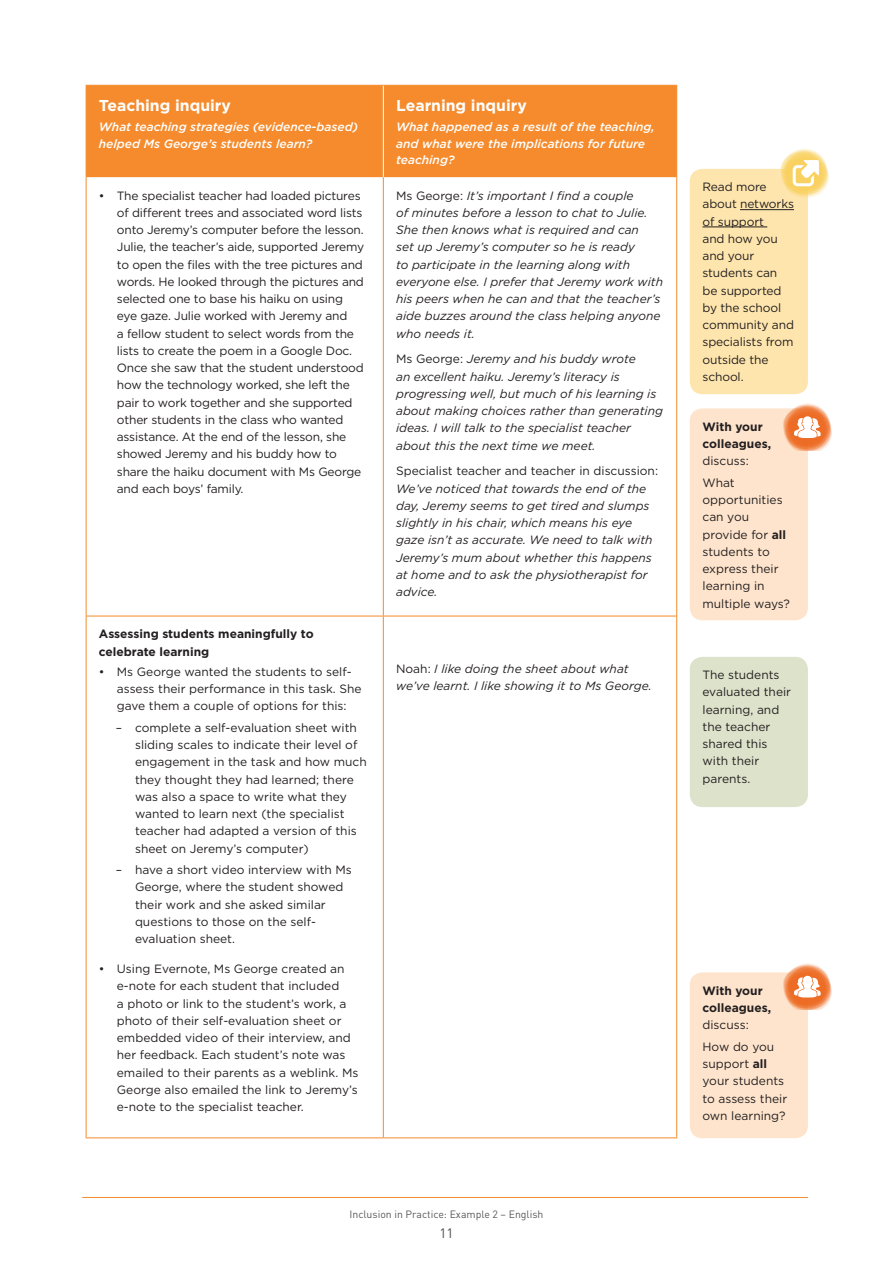
<style>
.page{position:relative;width:893px;height:1263px;background:#fff}
.page>*{position:absolute;margin:0;border:0;box-sizing:border-box;transform-origin:0 0}
.TABLE_HEADING{font:700 15.75px "Gotham";color:#fff}
.t1{font:13.5px "DIN Pro";color:#4b4c4d}
.TABLE_PULLOUTS{font:12px/17.2px "Gotham";letter-spacing:-.01em;color:#231f20}
.TABLE_BODY_TEXT{font:italic 12px/17.2px "Gotham";color:#231f20}
.TABLE_SUBHEAD{font:italic 500 12px/16.5px "Gotham";color:#fff}
.TABLE_PULLOUTS-2{font:700 12px/17.2px "Gotham";color:#231f20}
.TABLE_HEADING_TWO{font:700 12px/17.2px "Gotham";color:#231f20}
.t2{font:10.5px "DIN Pro";color:#57585a}
.s1{font-style:normal}
.s2{font-weight:400}
.s3{font-weight:700}
</style>
<div class="page">
<hr style="left:82px;top:1197px;width:726px;height:1px;background:#f58b2c">
<div style="left:87px;top:86px;width:589px;height:91px;background:#f58b2c"></div>
<hr style="left:86px;top:177px;width:1px;height:439px;background:#f58b2c">
<hr style="left:383px;top:177px;width:1px;height:439px;background:#f58b2c">
<hr style="left:676px;top:177px;width:1px;height:439px;background:#f58b2c">
<hr style="left:86px;top:616px;width:1px;height:521px;background:#f58b2c">
<hr style="left:383px;top:616px;width:1px;height:521px;background:#f58b2c">
<hr style="left:676px;top:616px;width:1px;height:521px;background:#f58b2c">
<hr style="left:87px;top:616px;width:296px;height:1px;background:#f58b2c">
<hr style="left:383px;top:616px;width:293px;height:1px;background:#f58b2c">
<hr style="left:86px;top:1137px;width:297px;height:1px;background:#f58b2c">
<hr style="left:383px;top:1137px;width:294px;height:1px;background:#f58b2c">
<hr style="left:86px;top:85px;width:297px;height:1px;background:#f58b2c">
<hr style="left:86px;top:86px;width:1px;height:91px;background:#f58b2c">
<hr style="left:383px;top:85px;width:294px;height:1px;background:#f58b2c">
<hr style="left:676px;top:86px;width:1px;height:91px;background:#f58b2c">
<hr style="left:383px;top:86px;width:1px;height:91px;background:#fff">
<div style="left:690px;top:169px;width:118px;height:225px;background:#fee5ad;border-radius:13px"></div>
<hr style="left:740px;top:209px;width:54px;height:1px;background:#231f20">
<hr style="left:702px;top:227px;width:65px;height:1px;background:#231f20">
<div style="left:690px;top:408px;width:118px;height:212px;background:#fee4cc;border-radius:13px"></div>
<div style="left:690px;top:657px;width:118px;height:150px;background:#dde2ca;border-radius:13px"></div>
<div style="left:690px;top:972px;width:118px;height:166px;background:#fee4cc;border-radius:13px"></div>
<img style="left:780px;top:149px;width:48px;height:49px">
<svg style="left:793px;top:160px;width:26px;height:26px"></svg>
<img style="left:782px;top:404px;width:50px;height:46px">
<svg style="left:794px;top:416px;width:27px;height:22px"></svg>
<img style="left:782px;top:963px;width:50px;height:47px">
<svg style="left:794px;top:976px;width:27px;height:21px"></svg>
<p class="TABLE_HEADING" style="left:99px;top:95px;width:134px">Teaching inquiry</p>
<p class="TABLE_SUBHEAD" style="left:99px;top:119px;width:261px">What teaching strategies (evidence-based) helped Ms George’s students learn?</p>
<p class="TABLE_HEADING" style="left:396px;top:95px;width:132px">Learning inquiry</p>
<p class="TABLE_SUBHEAD" style="left:396px;top:119px;width:260px">What happened as a result of the teaching, and what were the implications for future teaching?</p>
<p class="TABLE_PULLOUTS" style="left:117px;top:186px;width:249px;text-indent:-18px">• The specialist teacher had loaded pictures of different trees and associated word lists onto Jeremy’s computer before the lesson.<br>Julie, the teacher’s aide, supported Jeremy to open the files with the tree pictures and words. He looked through the pictures and selected one to base his haiku on using eye gaze. Julie worked with Jeremy and<br>a fellow student to select words from the lists to create the poem in a Google Doc.<br>Once she saw that the student understood how the technology worked, she left the pair to work together and she supported other students in the class who wanted assistance. At the end of the lesson, she showed Jeremy and his buddy how to share the haiku document with Ms George and each boys’ family.</p>
<p class="TABLE_BODY_TEXT" style="left:396px;top:186px;width:269px"><span class="s1">Ms George:</span> It’s important I find a couple<br>of minutes before a lesson to chat to Julie.<br>She then knows what is required and can<br>set up Jeremy’s computer so he is ready<br>to participate in the learning along with everyone else. I prefer that Jeremy work with his peers when he can and that the teacher’s aide buzzes around the class helping anyone who needs it.</p>
<p class="TABLE_BODY_TEXT" style="left:396px;top:350px;width:268px"><span class="s1">Ms George:</span> Jeremy and his buddy wrote<br>an excellent haiku. Jeremy’s literacy is progressing well, but much of his learning is about making choices rather than generating ideas. I will talk to the specialist teacher about this the next time we meet.</p>
<p class="TABLE_BODY_TEXT" style="left:396px;top:462px;width:263px"><span class="s1">Specialist teacher and teacher in discussion:<br></span>We’ve noticed that towards the end of the day, Jeremy seems to get tired and slumps slightly in his chair, which means his eye gaze isn’t as accurate. We need to talk with Jeremy’s mum about whether this happens at home and to ask the physiotherapist for advice.</p>
<p class="TABLE_HEADING_TWO" style="left:99px;top:625px;width:216px">Assessing students meaningfully to celebrate learning</p>
<p class="TABLE_PULLOUTS" style="left:117px;top:663px;width:246px;text-indent:-18px">• Ms George wanted the students to self&shy;assess their performance in this task. She gave them a couple of options for this:</p>
<p class="TABLE_PULLOUTS" style="left:135px;top:719px;width:233px;text-indent:-19px">– complete a self-evaluation sheet with sliding scales to indicate their level of engagement in the task and how much they thought they had learned; there was also a space to write what they wanted to learn next (the specialist teacher had adapted a version of this sheet on Jeremy’s computer)</p>
<p class="TABLE_PULLOUTS" style="left:135px;top:861px;width:218px;text-indent:-19px">– have a short video interview with Ms<br>George, where the student showed their work and she asked similar questions to those on the self&shy;evaluation sheet.</p>
<p class="TABLE_PULLOUTS" style="left:117px;top:960px;width:243px;text-indent:-18px">• Using Evernote, Ms George created an e-note for each student that included<br>a photo or link to the student’s work, a photo of their self-evaluation sheet or embedded video of their interview, and her feedback. Each student’s note was emailed to their parents as a weblink. Ms George also emailed the link to Jeremy’s e-note to the specialist teacher.</p>
<p class="TABLE_BODY_TEXT" style="left:396px;top:660px;width:257px"><span class="s1">Noah:</span> I like doing the sheet about what we’ve learnt. I like showing it to Ms George.</p>
<p class="t2" style="left:349px;top:1207px;width:195px">Inclusion in Practice: Example 2 – English</p>
<p class="t1" style="left:439px;top:1224px;width:16px">11</p>
<p class="TABLE_PULLOUTS" style="left:702px;top:178px;width:93px">Read more about networks of support<br>and how you and your students can be supported by the school community and specialists from outside the school.</p>
<p class="TABLE_PULLOUTS-2" style="left:702px;top:418px;width:70px">With your colleagues, <span class="s2">discuss:</span></p>
<p class="TABLE_PULLOUTS" style="left:702px;top:474px;width:89px">What opportunities can you provide for <span class="s3">all </span>students to express their learning in multiple ways?</p>
<p class="TABLE_PULLOUTS" style="left:702px;top:666px;width:90px">The students evaluated their learning, and the teacher shared this with their parents.</p>
<p class="TABLE_PULLOUTS-2" style="left:702px;top:982px;width:70px">With your colleagues, <span class="s2">discuss:</span></p>
<p class="TABLE_PULLOUTS" style="left:702px;top:1038px;width:86px">How do you support <span class="s3">all </span>your students to assess their own learning?</p>
</div>
